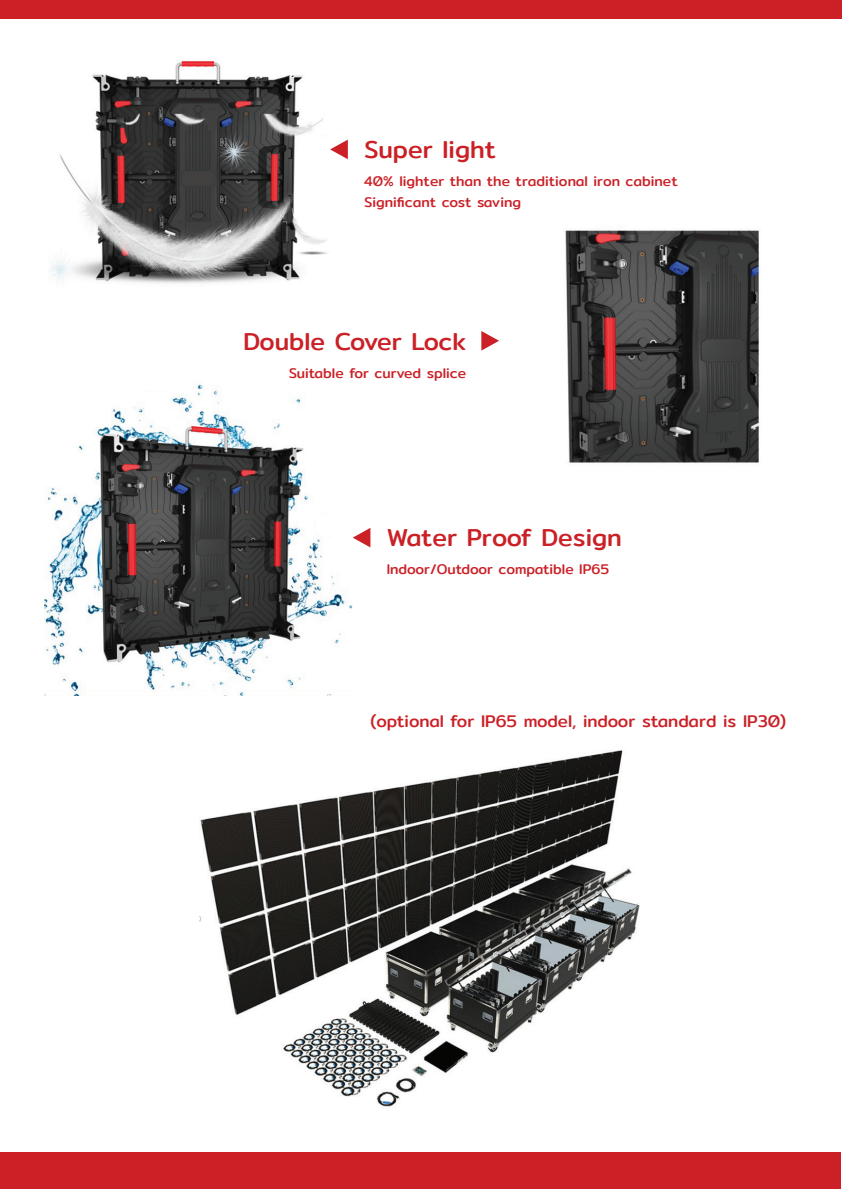
<style>
.page{position:relative;width:842px;height:1191px;background:#fff}
.page>*{position:absolute;margin:0;border:0;box-sizing:border-box;transform-origin:0 0}
.t1{font:24.6px "Mitr";color:#ca2026}
.t2{font:17px "Mitr";color:#ca2026}
.t3{font:14.1px/21.1px "Mitr";color:#ca2026}
</style>
<div class="page">
<img style="left:199px;top:750px;width:441px;height:357px">
<div style="left:0;top:0;width:842px;height:18px;background:#ca2026"></div>
<div style="left:0;top:1152px;width:840px;height:36px;background:#ca2026"></div>
<img style="left:50px;top:60px;width:277px;height:224px">
<img style="left:565px;top:230px;width:194px;height:233px">
<img style="left:44px;top:384px;width:309px;height:311px">
<svg style="left:330px;top:140px;width:18px;height:19px"></svg>
<svg style="left:353px;top:528px;width:17px;height:19px"></svg>
<svg style="left:481px;top:331px;width:18px;height:19px"></svg>
<h1 class="t1" style="left:364px;top:132px;width:133px">Super light</h1>
<p class="t3" style="left:364px;top:171px;width:315px">40% lighter than the traditional iron cabinet<br>Significant cost saving</p>
<h1 class="t1" style="left:243px;top:323px;width:224px">Double Cover Lock</h1>
<p class="t3" style="left:289px;top:362px;width:179px">Suitable for curved splice</p>
<h1 class="t1" style="left:387px;top:520px;width:237px">Water Proof Design</h1>
<p class="t3" style="left:387px;top:559px;width:224px">Indoor/Outdoor compatible IP65</p>
<p class="t2" style="left:370px;top:708px;width:417px">(optional for IP65 model, indoor standard is IP30)</p>
</div>
